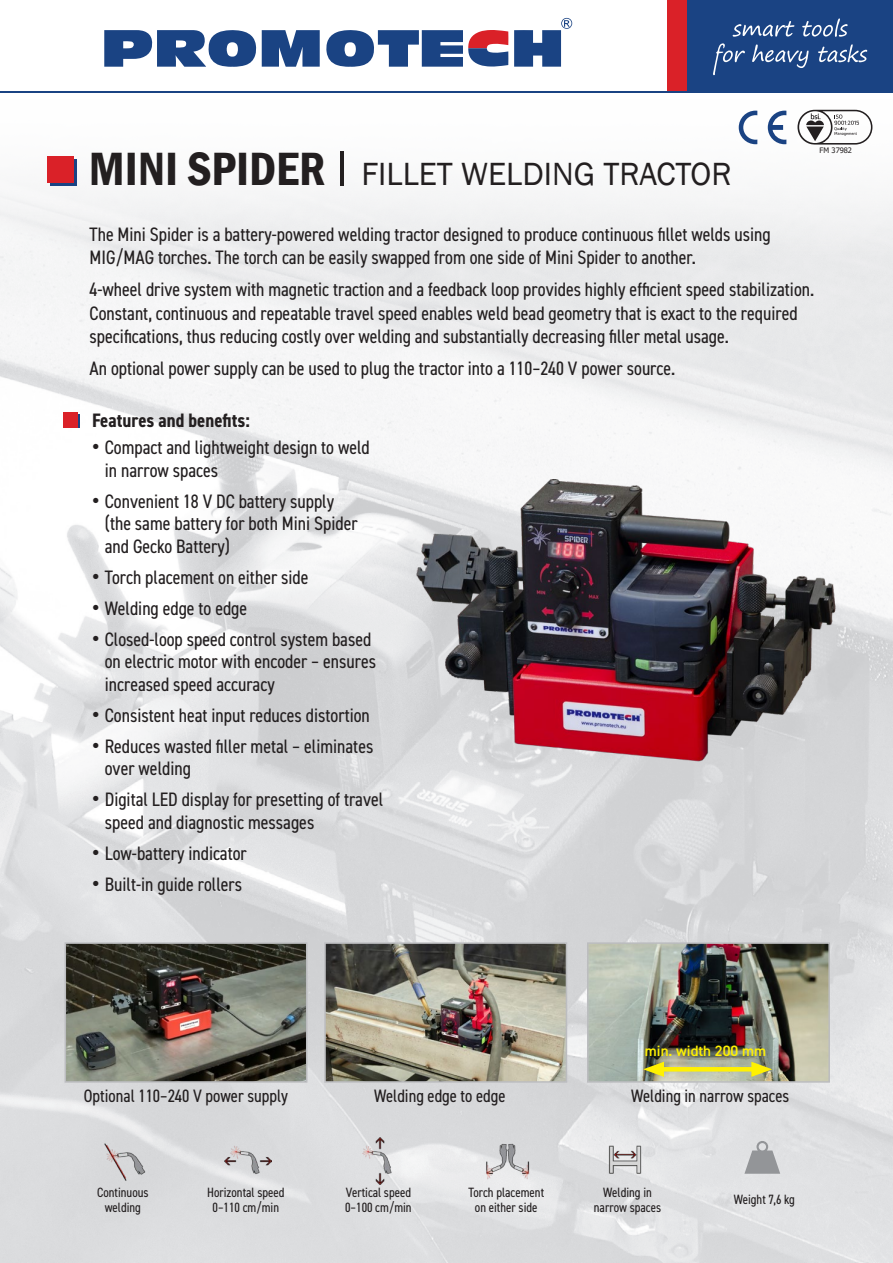
<style>
.page{position:relative;width:893px;height:1263px;background:#fff}
.page>*{position:absolute;margin:0;border:0;box-sizing:border-box;transform-origin:0 0}
.tytul_ulotka_promote{font:600 condensed 48px "Franklin Gothic";color:#231f20}
.tytul_ulotka_promote-2{font:33px "Franklin Gothic";color:#231f20}
.tekst_ulotka_promote{font:condensed 19.5px/22.5px "DIN2014";color:#231f20}
.tekst_ulotka_promote-2{font:700 condensed 19.5px "DIN2014";color:#231f20}
.tekst_ulotka_promote-3{font:condensed 18px "DIN2014";color:#231f20}
.t1{font:600 15px "DIN2014";color:#fff101}
.t2{font:condensed 13.5px/15px "DIN2014";color:#231f20;text-align:center}
.t3{font:7.5px "Tahoma";color:#231f20}
.s1{font-family:"Arial";font-stretch:normal;font-size:21px}
</style>
<div class="page">
<img style="left:0;top:109px;width:893px;height:1154px">
<svg style="left:51px;top:160px;width:26px;height:26px"></svg>
<div style="left:47px;top:156px;width:26px;height:27px;background:#da2128"></div>
<hr style="left:340px;top:151px;width:4px;height:35px;background:#231f20">
<hr style="left:0;top:89px;width:893px;height:4px;background:#1a4383">
<div style="left:64px;top:415px;width:16px;height:13px;background:#1a4383"></div>
<div style="left:64px;top:412px;width:14px;height:16px;background:#da2128"></div>
<img style="left:400px;top:479px;width:441px;height:290px">
<svg style="left:744px;top:1141px;width:36px;height:33px"></svg>
<img style="left:356px;top:1137px;width:47px;height:47px">
<img style="left:98px;top:1137px;width:49px;height:49px">
<img style="left:224px;top:1137px;width:48px;height:48px">
<img style="left:606px;top:1137px;width:37px;height:37px">
<img style="left:327px;top:945px;width:237px;height:135px">
<div style="left:324px;top:942px;width:243px;height:141px;border:2px solid #bcbdc0"></div>
<img style="left:590px;top:945px;width:237px;height:135px">
<div style="left:587px;top:942px;width:243px;height:141px;border:2px solid #bcbdc0"></div>
<img style="left:484px;top:1138px;width:47px;height:47px">
<div style="left:0;top:0;width:677px;height:91px;background:#fff"></div>
<div style="left:687px;top:0;width:206px;height:89px;background:#1a4383"></div>
<svg style="left:104px;top:18px;width:468px;height:49px"></svg>
<div style="left:667px;top:0;width:20px;height:91px;background:#da2128"></div>
<svg style="left:713px;top:43px;width:154px;height:32px"></svg>
<svg style="left:733px;top:18px;width:115px;height:19px"></svg>
<img style="left:68px;top:945px;width:236px;height:135px">
<div style="left:65px;top:942px;width:242px;height:141px;border:2px solid #bcbdc0"></div>
<hr style="left:656px;top:1067px;width:104px;height:4px;background:#fff101">
<svg style="left:643px;top:1062px;width:21px;height:15px"></svg>
<svg style="left:751px;top:1062px;width:21px;height:15px"></svg>
<svg style="left:739px;top:111px;width:47px;height:33px"></svg>
<svg style="left:797px;top:110px;width:75px;height:35px"></svg>
<p class="tytul_ulotka_promote" style="left:89px;top:137px;width:238px">MINI SPIDER</p>
<p class="tytul_ulotka_promote-2" style="left:361px;top:154px;width:372px">FILLET WELDING TRACTOR</p>
<p class="t3" style="left:819px;top:145px;width:34px">FM 37982</p>
<p class="tekst_ulotka_promote" style="left:90px;top:222px;width:683px;line-height:23.4px">The Mini Spider is a battery-powered welding tractor designed to produce continuous fillet welds using<br>MIG/MAG torches. The torch can be easily swapped from one side of Mini Spider to another.</p>
<p class="tekst_ulotka_promote" style="left:90px;top:277px;width:726px">4-wheel drive system with magnetic traction and a feedback loop provides highly efficient speed stabilization.</p>
<p class="tekst_ulotka_promote" style="left:90px;top:300px;width:710px;line-height:23.4px">Constant, continuous and repeatable travel speed enables weld bead geometry that is exact to the required specifications, thus reducing costly over welding and substantially decreasing filler metal usage.</p>
<p class="tekst_ulotka_promote" style="left:90px;top:356px;width:587px">An optional power supply can be used to plug the tractor into a 110–240 V power source.</p>
<p class="tekst_ulotka_promote-2" style="left:92px;top:408px;width:159px">Features and benefits:</p>
<p class="tekst_ulotka_promote" style="left:105px;top:435px;width:267px;text-indent:-13px"><span class="s1">•</span> Compact and lightweight design to weld in narrow spaces</p>
<p class="tekst_ulotka_promote" style="left:105px;top:489px;width:254px;text-indent:-13px"><span class="s1">•</span> Convenient 18 V DC battery supply (the same battery for both Mini Spider and Gecko Battery)</p>
<p class="tekst_ulotka_promote" style="left:92px;top:565px;width:218px"><span class="s1">•</span> Torch placement on either side</p>
<p class="tekst_ulotka_promote" style="left:92px;top:596px;width:157px"><span class="s1">•</span> Welding edge to edge</p>
<p class="tekst_ulotka_promote" style="left:105px;top:627px;width:273px;text-indent:-13px"><span class="s1">•</span> Closed-loop speed control system based on electric motor with encoder – ensures increased speed accuracy</p>
<p class="tekst_ulotka_promote" style="left:92px;top:703px;width:279px"><span class="s1">•</span> Consistent heat input reduces distortion</p>
<p class="tekst_ulotka_promote" style="left:105px;top:734px;width:270px;text-indent:-13px"><span class="s1">•</span> Reduces wasted filler metal – eliminates over welding</p>
<p class="tekst_ulotka_promote" style="left:105px;top:787px;width:280px;text-indent:-13px"><span class="s1">•</span> Digital LED display for presetting of travel speed and diagnostic messages</p>
<p class="tekst_ulotka_promote" style="left:92px;top:841px;width:156px"><span class="s1">•</span> Low-battery indicator</p>
<p class="tekst_ulotka_promote" style="left:92px;top:872px;width:152px"><span class="s1">•</span> Built-in guide rollers</p>
<p class="t1" style="left:645px;top:1041px;width:123px">min. width 200 mm</p>
<p class="tekst_ulotka_promote-3" style="left:84px;top:1083px;width:206px">Optional 110–240 V power supply</p>
<p class="tekst_ulotka_promote-3" style="left:374px;top:1083px;width:133px">Welding edge to edge</p>
<p class="tekst_ulotka_promote-3" style="left:631px;top:1083px;width:160px">Welding in narrow spaces</p>
<p class="t2" style="left:97px;top:1184px;width:53px">Continuous</p>
<p class="t2" style="left:105px;top:1199px;width:38px">welding</p>
<p class="t2" style="left:207px;top:1184px;width:79px">Horizontal speed<br>0–110 cm/min</p>
<p class="t2" style="left:346px;top:1184px;width:67px">Vertical speed</p>
<p class="t2" style="left:345px;top:1199px;width:68px">0–100 cm/min</p>
<p class="t2" style="left:468px;top:1184px;width:77px">Torch placement</p>
<p class="t2" style="left:475px;top:1199px;width:64px">on either side</p>
<p class="t2" style="left:603px;top:1184px;width:50px">Welding in</p>
<p class="t2" style="left:594px;top:1199px;width:69px">narrow spaces</p>
<p class="t2" style="left:734px;top:1192px;width:63px">Weight 7,6 kg</p>
</div>
